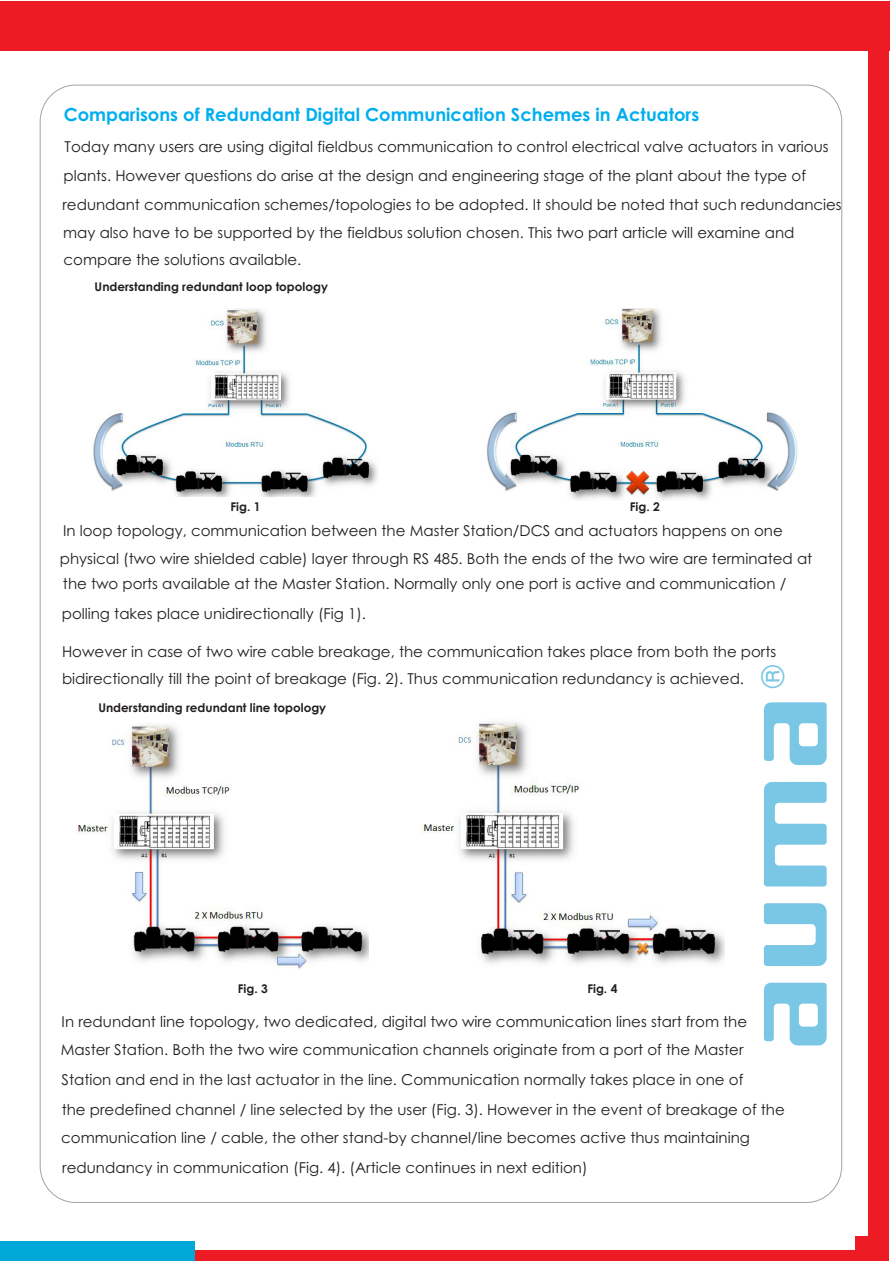
<style>
.page{position:relative;width:890px;height:1261px;background:#fff}
.page>*{position:absolute;margin:0;border:0;box-sizing:border-box;transform-origin:0 0}
.t1{font:30.45px "Century Gothic";color:#79c7e5}
.t2{font:700 18px "Century Gothic";color:#00aeef}
.t3{font:15px/29.1px "Century Gothic";color:#231f20}
.t4{font:700 12px "Century Gothic";color:#231f20}
</style>
<div class="page">
<div style="left:868px;top:45px;width:20px;height:1216px;background:#ed1c24"></div>
<div style="left:854px;top:1236px;width:34px;height:25px;background:#ed1c24"></div>
<svg style="left:764px;top:702px;width:62px;height:343px"></svg>
<img style="left:76px;top:724px;width:292px;height:245px">
<img style="left:421px;top:721px;width:303px;height:243px">
<img style="left:93px;top:308px;width:285px;height:189px">
<img style="left:487px;top:308px;width:311px;height:192px">
<div style="left:0;top:2px;width:890px;height:49px;background:#ed1c24"></div>
<div style="left:194px;top:1249px;width:669px;height:12px;background:#ed1c24"></div>
<div style="left:0;top:1241px;width:195px;height:19px;background:#00a7d7"></div>
<p class="t2" style="left:64px;top:108px;width:637px">Comparisons of Redundant Digital Communication Schemes in Actuators</p>
<p class="t3" style="left:62px;top:133px;width:781px">Today many users are using digital fieldbus communication to control electrical valve actuators in various plants. However questions do arise at the design and engineering stage of the plant about the type of redundant communication schemes/topologies to be adopted. It should be noted that such redundancies</p>
<p class="t3" style="left:63px;top:220px;width:733px;line-height:27.5px">may also have to be supported by the fieldbus solution chosen. This two part article will examine and compare the solutions available.</p>
<p class="t4" style="left:95px;top:282px;width:235px">Understanding redundant loop topology</p>
<p class="t4" style="left:230px;top:502px;width:31px">Fig. 1</p>
<p class="t4" style="left:630px;top:502px;width:31px">Fig. 2</p>
<p class="t3" style="left:60px;top:517px;width:754px;line-height:28px">In loop topology, communication between the Master Station/DCS and actuators happens on one physical (two wire shielded cable) layer through RS 485. Both the ends of the two wire are terminated at</p>
<p class="t3" style="left:63px;top:570px;width:725px">the two ports available at the Master Station. Normally only one port is active and communication /</p>
<p class="t3" style="left:62px;top:600px;width:306px">polling takes place unidirectionally (Fig 1).</p>
<p class="t3" style="left:62px;top:639px;width:716px;line-height:27.6px">However in case of two wire cable breakage, the communication takes place from both the ports bidirectionally till the point of breakage (Fig. 2). Thus communication redundancy is achieved.</p>
<p class="t1" style="left:761px;top:688px;width:24px;rotate:-90deg">®</p>
<p class="t4" style="left:98px;top:702px;width:229px">Understanding redundant line topology</p>
<p class="t4" style="left:238px;top:984px;width:31px">Fig. 3</p>
<p class="t4" style="left:587px;top:984px;width:31px">Fig. 4</p>
<p class="t3" style="left:61px;top:1008px;width:688px;line-height:28.5px">In redundant line topology, two dedicated, digital two wire communication lines start from the<br>Master Station. Both the two wire communication channels originate from a port of the Master</p>
<p class="t3" style="left:62px;top:1066px;width:725px;line-height:29.7px">Station and end in the last actuator in the line. Communication normally takes place in one of<br>the predefined channel / line selected by the user (Fig. 3). However in the event of breakage of the</p>
<p class="t3" style="left:61px;top:1124px;width:690px">communication line / cable, the other stand-by channel/line becomes active thus maintaining</p>
<p class="t3" style="left:62px;top:1154px;width:527px">redundancy in communication (Fig. 4). (Article continues in next edition)</p>
</div>
